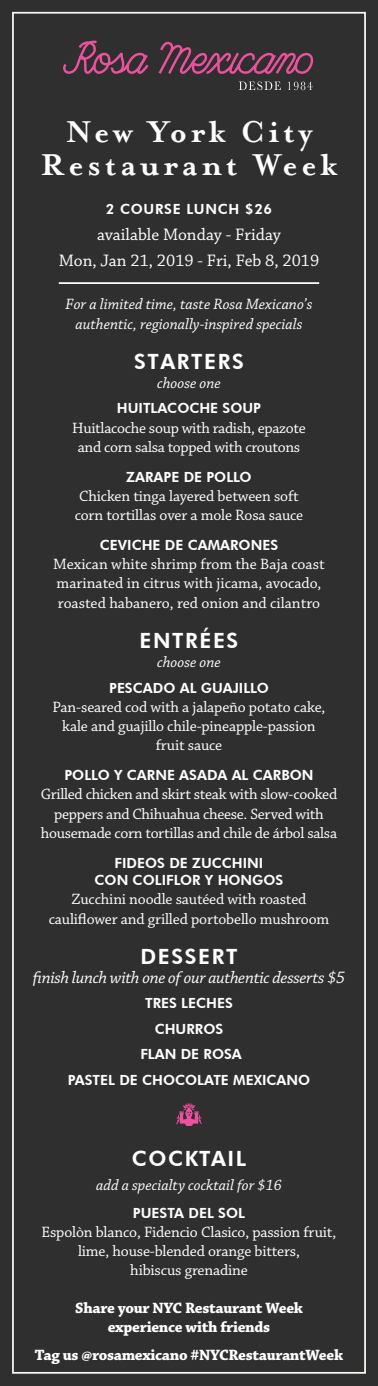
<style>
.page{position:relative;width:378px;height:1386px;background:#2e2f2e}
.page>*{position:absolute;margin:0;border:0;box-sizing:border-box;transform-origin:0 0}
.t1{font:700 35px/33.2px "Mrs Eaves";letter-spacing:.11em;color:#fff;text-align:center}
.body_copy{font:800 21px "Futura BT";letter-spacing:.075em;color:#fff}
.t2{font:17.5px/26.2px "Chaparral Pro";color:#fff;text-align:center}
.body_copy-2{font:italic 17.5px "Chaparral Pro";letter-spacing:-.02em;color:#fff}
.body_copy-3{font:15.75px/19.2px "Chaparral Pro";letter-spacing:-.01em;color:#fff;text-align:center}
.body_copy-4{font:italic 15.75px/19.2px "Chaparral Pro";color:#fff;text-align:center}
.subheader{font:15.75px/19.2px "Chaparral Pro";color:#fff}
.body_copy-5{font:700 15.75px/19.2px "Chaparral Pro";letter-spacing:-.02em;color:#fff;text-align:center}
.body_copy-6{font:800 14px/17.5px "Futura BT";color:#fff;text-align:center}
.body_copy-7{font:800 14px "Futura BT";letter-spacing:.05em;color:#fff}
</style>
<div class="page">
<div style="left:12px;top:12px;width:354px;height:1362px;border:2px solid #fbf8f3"></div>
<hr style="left:59px;top:282px;width:260px;height:2px;background:#fff">
<svg style="left:176px;top:1103px;width:26px;height:23px"></svg>
<svg style="left:239px;top:81px;width:42px;height:9px"></svg>
<svg style="left:288px;top:82px;width:25px;height:8px"></svg>
<svg style="left:63px;top:40px;width:86px;height:34px"></svg>
<svg style="left:159px;top:42px;width:155px;height:32px"></svg>
<p class="t1" style="left:41px;top:115px;width:298px">New York City<br>Restaurant Week</p>
<p class="body_copy-7" style="left:106px;top:201px;width:168px">2 COURSE LUNCH $26</p>
<p class="t2" style="left:59px;top:222px;width:262px">available Monday - Friday<br>Mon, Jan 21, 2019 - Fri, Feb 8, 2019</p>
<p class="body_copy-4" style="left:65px;top:295px;width:249px">For a limited time, taste Rosa Mexicano’s authentic, regionally-inspired specials</p>
<p class="body_copy" style="left:134px;top:349px;width:111px">STARTERS</p>
<p class="body_copy-4" style="left:157px;top:374px;width:65px">choose one</p>
<p class="body_copy-6" style="left:117px;top:400px;width:146px">HUITLACOCHE SOUP</p>
<p class="body_copy-3" style="left:72px;top:419px;width:235px">Huitlacoche soup with radish, epazote and corn salsa topped with croutons</p>
<p class="body_copy-6" style="left:126px;top:468px;width:127px">ZARAPE DE POLLO</p>
<p class="body_copy-3" style="left:75px;top:487px;width:230px;text-align:left">Chicken tinga layered between soft corn tortillas over a mole Rosa sauce</p>
<p class="body_copy-6" style="left:100px;top:536px;width:180px">CEVICHE DE CAMARONES</p>
<p class="subheader" style="left:53px;top:555px;width:273px">Mexican white shrimp from the Baja coast marinated in citrus with jicama, avocado, roasted habanero, red onion and cilantro</p>
<p class="body_copy" style="left:140px;top:628px;width:100px">ENTRÉES</p>
<p class="body_copy-4" style="left:157px;top:653px;width:65px">choose one</p>
<p class="body_copy-6" style="left:109px;top:679px;width:161px">PESCADO AL GUAJILLO</p>
<p class="body_copy-3" style="left:53px;top:698px;width:274px">Pan-seared cod with a jalapeño potato cake, kale and guajillo chile-pineapple-passion fruit sauce</p>
<p class="body_copy-6" style="left:65px;top:766px;width:250px">POLLO Y CARNE ASADA AL CARBON</p>
<p class="body_copy-3" style="left:41px;top:785px;width:298px">Grilled chicken and skirt steak with slow-cooked peppers and Chihuahua cheese. Served with housemade corn tortillas and chile de árbol salsa</p>
<p class="body_copy-6" style="left:95px;top:854px;width:190px">FIDEOS DE ZUCCHINI<br>CON COLIFLOR Y HONGOS</p>
<p class="body_copy-3" style="left:49px;top:890px;width:282px">Zucchini noodle sautéed with roasted cauliflower and grilled portobello mushroom</p>
<p class="body_copy" style="left:141px;top:944px;width:98px">DESSERT</p>
<p class="body_copy-2" style="left:33px;top:968px;width:314px">finish lunch with one of our authentic desserts $5</p>
<p class="body_copy-6" style="left:145px;top:995px;width:89px">TRES LECHES</p>
<p class="body_copy-6" style="left:155px;top:1020px;width:70px">CHURROS</p>
<p class="body_copy-6" style="left:140px;top:1045px;width:103px">FLAN DE ROSA</p>
<p class="body_copy-6" style="left:68px;top:1071px;width:244px">PASTEL DE CHOCOLATE MEXICANO</p>
<p class="body_copy" style="left:132px;top:1146px;width:116px">COCKTAIL</p>
<p class="body_copy-4" style="left:96px;top:1177px;width:187px">add a specialty cocktail for $16</p>
<p class="body_copy-6" style="left:133px;top:1204px;width:114px">PUESTA DEL SOL</p>
<p class="body_copy-3" style="left:42px;top:1223px;width:296px">Espolòn blanco, Fidencio Clasico, passion fruit, lime, house-blended orange bitters,<br>hibiscus grenadine</p>
<p class="body_copy-5" style="left:75px;top:1299px;width:229px">Share your NYC Restaurant Week experience with friends</p>
<p class="body_copy-5" style="left:35px;top:1346px;width:310px">Tag us @rosamexicano #NYCRestaurantWeek</p>
</div>
